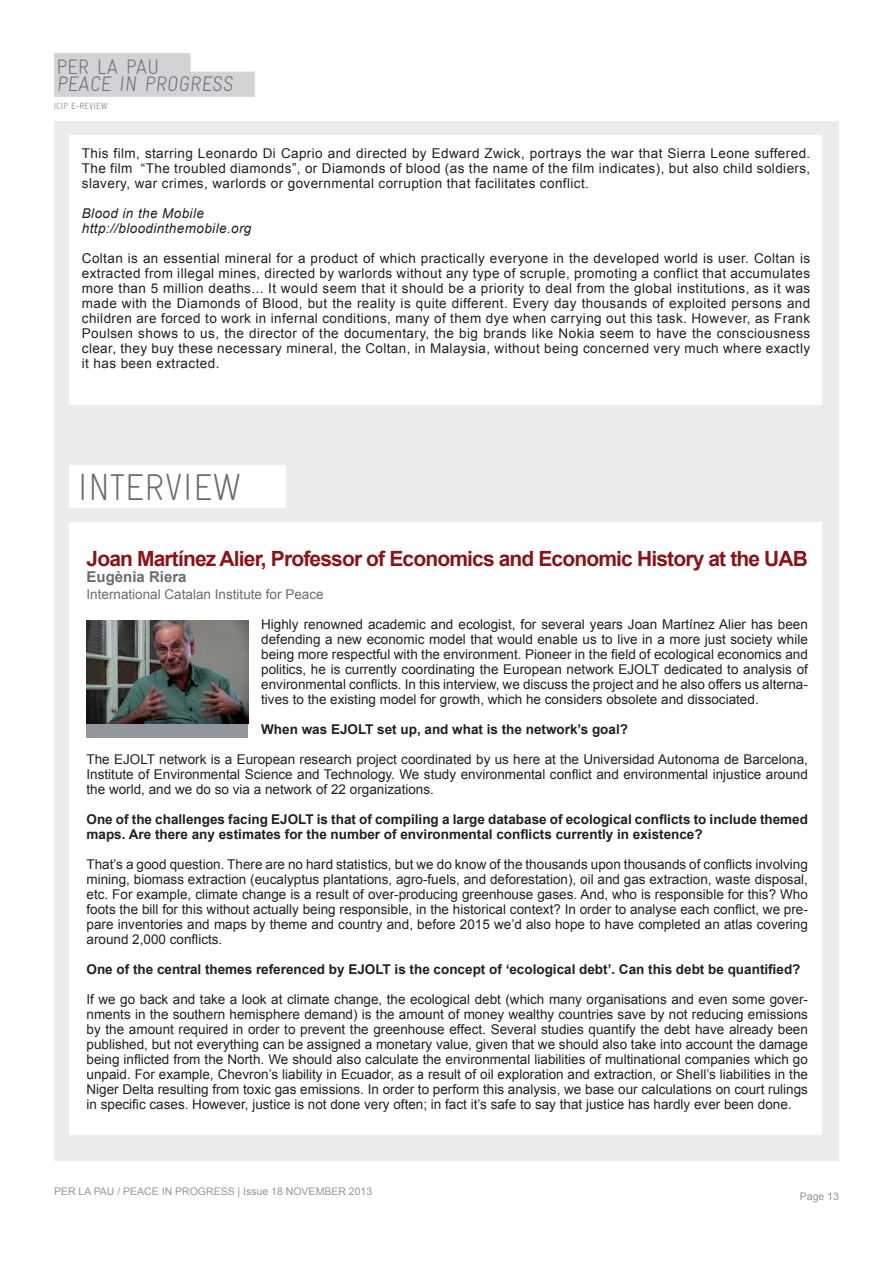
<style>
.page{position:relative;width:893px;height:1263px;background:#fff}
.page>*{position:absolute;margin:0;border:0;box-sizing:border-box;transform-origin:0 0}
.t1{font:300 37.5px "Gravur Condensed";color:#6a6c72}
.t2{font:700 21px "Arial";letter-spacing:-.04em;color:#881518}
.t3{font:300 21px/17.5px "Gravur Condensed";color:#6a6c72}
.t4{font:700 15px "Arial";color:#6a6c72}
.t5{font:13.5px/15px "Arial";color:#231f20;text-align:justify}
.t6{font:700 13.5px/15px "Arial";color:#231f20}
.t7{font:italic 13.5px/15px "Arial";letter-spacing:.03em;color:#231f20}
.t8{font:13.5px "Arial";color:#6a6c72}
.t9{font:10.5px "Arial";color:#93979d}
.t10{font:300 9px "Gravur Condensed";color:#6a6c72}
</style>
<div class="page">
<div style="left:54px;top:53px;width:136px;height:22px;background:#d1d3d5"></div>
<div style="left:54px;top:72px;width:201px;height:25px;background:#d1d3d5"></div>
<div style="left:54px;top:122px;width:785px;height:1039px;background:#eaeced"></div>
<div style="left:69px;top:135px;width:752px;height:999px;background:#fff"></div>
<div style="left:64px;top:405px;width:767px;height:117px;background:#eaeced"></div>
<div style="left:69px;top:466px;width:217px;height:42px;background:#fff"></div>
<div style="left:86px;top:621px;width:162px;height:116px;background:#93979d"></div>
<img style="left:86px;top:621px;width:162px;height:102px">
<h2 class="t3" style="left:56px;top:58px;width:180px">PER LA PAU<br>PEACE IN PROGRESS</h2>
<p class="t10" style="left:54px;top:101px;width:55px">ICIP E-REVIEW</p>
<p class="t5" style="left:82px;top:146px;width:730px">This film, starring Leonardo Di Caprio and directed by Edward Zwick, portrays the war that Sierra Leone suffered.<br>The film “The troubled diamonds”, or Diamonds of blood (as the name of the film indicates), but also child soldiers, slavery, war crimes, warlords or governmental corruption that facilitates conflict.</p>
<p class="t7" style="left:82px;top:206px;width:171px">Blood in the Mobile http://bloodinthemobile.org</p>
<p class="t5" style="left:82px;top:251px;width:730px">Coltan is an essential mineral for a product of which practically everyone in the developed world is user. Coltan is extracted from illegal mines, directed by warlords without any type of scruple, promoting a conflict that accumulates more than 5 million deaths... It would seem that it should be a priority to deal from the global institutions, as it was made with the Diamonds of Blood, but the reality is quite different. Every day thousands of exploited persons and children are forced to work in infernal conditions, many of them dye when carrying out this task. However, as Frank Poulsen shows to us, the director of the documentary, the big brands like Nokia seem to have the consciousness clear, they buy these necessary mineral, the Coltan, in Malaysia, without being concerned very much where exactly it has been extracted.</p>
<h1 class="t1" style="left:78px;top:466px;width:165px">INTERVIEW</h1>
<h2 class="t2" style="left:86px;top:545px;width:723px">Joan Martínez Alier, Professor of Economics and Economic History at the UAB</h2>
<p class="t4" style="left:86px;top:566px;width:102px">Eugènia Riera</p>
<p class="t8" style="left:86px;top:585px;width:239px">International Catalan Institute for Peace</p>
<p class="t5" style="left:261px;top:617px;width:548px">Highly renowned academic and ecologist, for several years Joan Martínez Alier has been defending a new economic model that would enable us to live in a more just society while being more respectful with the environment. Pioneer in the field of ecological economics and politics, he is currently coordinating the European network EJOLT dedicated to analysis of environmental conflicts. In this interview, we discuss the project and he also offers us alterna&shy;tives to the existing model for growth, which he considers obsolete and dissociated.</p>
<p class="t6" style="left:261px;top:722px;width:368px">When was EJOLT set up, and what is the network’s goal?</p>
<p class="t5" style="left:86px;top:752px;width:723px">The EJOLT network is a European research project coordinated by us here at the Universidad Autonoma de Barcelona, Institute of Environmental Science and Technology. We study environmental conflict and environmental injustice around the world, and we do so via a network of 22 organizations.</p>
<p class="t6" style="left:86px;top:812px;width:723px">One of the challenges facing EJOLT is that of compiling a large database of ecological conflicts to include themed maps. Are there any estimates for the number of environmental conflicts currently in existence?</p>
<p class="t5" style="left:86px;top:857px;width:723px">That’s a good question. There are no hard statistics, but we do know of the thousands upon thousands of conflicts involving mining, biomass extraction (eucalyptus plantations, agro-fuels, and deforestation), oil and gas extraction, waste disposal, etc. For example, climate change is a result of over-producing greenhouse gases. And, who is responsible for this? Who foots the bill for this without actually being responsible, in the historical context? In order to analyse each conflict, we pre&shy;pare inventories and maps by theme and country and, before 2015 we’d also hope to have completed an atlas covering around 2,000 conflicts.</p>
<p class="t6" style="left:86px;top:962px;width:715px">One of the central themes referenced by EJOLT is the concept of ‘ecological debt’. Can this debt be quantified?</p>
<p class="t5" style="left:86px;top:992px;width:723px">If we go back and take a look at climate change, the ecological debt (which many organisations and even some gover&shy;nments in the southern hemisphere demand) is the amount of money wealthy countries save by not reducing emissions by the amount required in order to prevent the greenhouse effect. Several studies quantify the debt have already been published, but not everything can be assigned a monetary value, given that we should also take into account the damage being inflicted from the North. We should also calculate the environmental liabilities of multinational companies which go unpaid. For example, Chevron’s liability in Ecuador, as a result of oil exploration and extraction, or Shell’s liabilities in the Niger Delta resulting from toxic gas emissions. In order to perform this analysis, we base our calculations on court rulings in specific cases. However, justice is not done very often; in fact it’s safe to say that justice has hardly ever been done.</p>
<p class="t9" style="left:54px;top:1184px;width:320px">PER LA PAU / PEACE IN PROGRESS | Issue 18 NOVEMBER 2013</p>
<p class="t9" style="left:800px;top:1189px;width:41px">Page 13</p>
</div>
